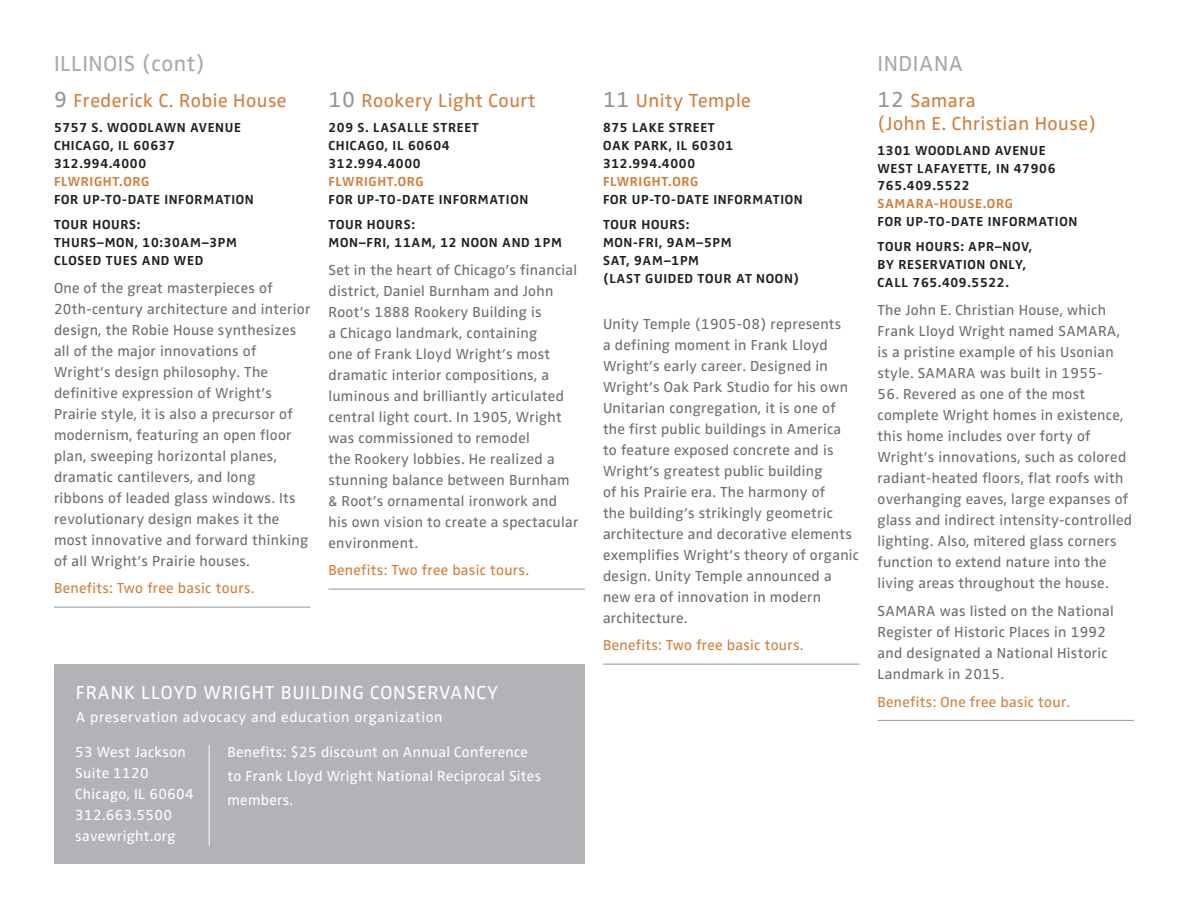
<style>
.page{position:relative;width:1188px;height:918px;background:#fff}
.page>*{position:absolute;margin:0;border:0;box-sizing:border-box;transform-origin:0 0}
.t1{font:22.5px "Zwo";letter-spacing:.025em;color:#a8a9ad}
.t2{font:19.5px/22.5px "Zwo Regular LF";letter-spacing:.025em;color:#d37e3c}
.t3{font:19.5px "Zwo";letter-spacing:.04em;color:#fff}
.t4{font:15px/21px "Zwo";letter-spacing:.02em;color:#6c6d70}
.t5{font:15px/21px "Zwo";letter-spacing:.02em;color:#fff}
.t6{font:15px "Zwo";letter-spacing:.02em;color:#d37e3c}
.t7{font:15px "Zwo";letter-spacing:.04em;color:#fff}
.t8{font:700 13.5px/18px "Zwo";letter-spacing:.05em;color:#231f20}
.t9{font:700 13.5px "Zwo";letter-spacing:.045em;color:#d37e3c}
.s1{font-family:"Zwo";font-size:22.5px;color:#939598}
</style>
<div class="page">
<hr style="left:54px;top:607px;width:256px;height:1px;background:#939598">
<hr style="left:328px;top:589px;width:257px;height:1px;background:#939598">
<div style="left:54px;top:664px;width:531px;height:200px;background:#b2b3b7"></div>
<hr style="left:209px;top:745px;width:1px;height:101px;background:#fff">
<hr style="left:603px;top:664px;width:257px;height:1px;background:#939598">
<hr style="left:878px;top:720px;width:256px;height:1px;background:#939598">
<h1 class="t1" style="left:54px;top:51px;width:152px">ILLINOIS (cont)</h1>
<h2 class="t2" style="left:54px;top:89px;width:234px"><span class="s1">9</span> Frederick C. Robie House</h2>
<p class="t8" style="left:54px;top:118px;width:189px">5757 S. WOODLAWN AVENUE<br>CHICAGO, IL 60637<br>312.994.4000</p>
<p class="t9" style="left:54px;top:174px;width:97px">FLWRIGHT.ORG</p>
<p class="t8" style="left:54px;top:187px;width:201px;line-height:24.8px">FOR UP-TO-DATE INFORMATION<br>TOUR HOURS:</p>
<p class="t8" style="left:54px;top:233px;width:185px">THURS–MON, 10:30AM–3PM<br>CLOSED TUES AND WED</p>
<p class="t4" style="left:54px;top:277px;width:258px">One of the great masterpieces of 20th-century architecture and interior design, the Robie House synthesizes all of the major innovations of Wright’s design philosophy. The definitive expression of Wright’s Prairie style, it is also a precursor of modernism, featuring an open floor plan, sweeping horizontal planes, dramatic cantilevers, and long<br>ribbons of leaded glass windows. Its revolutionary design makes it the most innovative and forward thinking of all Wright’s Prairie houses.</p>
<p class="t6" style="left:54px;top:580px;width:202px">Benefits: Two free basic tours.</p>
<h2 class="t2" style="left:328px;top:89px;width:208px"><span class="s1">10</span> Rookery Light Court</h2>
<p class="t8" style="left:328px;top:118px;width:152px">209 S. LASALLE STREET<br>CHICAGO, IL 60604<br>312.994.4000</p>
<p class="t9" style="left:328px;top:174px;width:97px">FLWRIGHT.ORG</p>
<p class="t8" style="left:328px;top:187px;width:201px;line-height:24.8px">FOR UP-TO-DATE INFORMATION<br>TOUR HOURS:</p>
<p class="t8" style="left:328px;top:233px;width:235px">MON–FRI, 11AM, 12 NOON AND 1PM</p>
<p class="t4" style="left:328px;top:259px;width:251px">Set in the heart of Chicago’s financial district, Daniel Burnham and John<br>Root’s 1888 Rookery Building is<br>a Chicago landmark, containing<br>one of Frank Lloyd Wright’s most dramatic interior compositions, a luminous and brilliantly articulated central light court. In 1905, Wright was commissioned to remodel<br>the Rookery lobbies. He realized a stunning balance between Burnham &amp; Root’s ornamental ironwork and his own vision to create a spectacular environment.</p>
<p class="t6" style="left:328px;top:562px;width:202px">Benefits: Two free basic tours.</p>
<h2 class="t3" style="left:76px;top:681px;width:424px">FRANK LLOYD WRIGHT BUILDING CONSERVANCY</h2>
<p class="t7" style="left:76px;top:708px;width:368px">A preservation advocacy and education organization</p>
<p class="t5" style="left:75px;top:741px;width:120px">53 West Jackson<br>Suite 1120<br>Chicago, IL 60604<br>312.663.5500 savewright.org</p>
<p class="t5" style="left:228px;top:740px;width:315px;line-height:24px">Benefits: $25 discount on Annual Conference to Frank Lloyd Wright National Reciprocal Sites members.</p>
<h2 class="t2" style="left:603px;top:89px;width:149px"><span class="s1">11</span> Unity Temple</h2>
<p class="t8" style="left:603px;top:118px;width:132px">875 LAKE STREET<br>OAK PARK, IL 60301<br>312.994.4000</p>
<p class="t9" style="left:603px;top:174px;width:97px">FLWRIGHT.ORG</p>
<p class="t8" style="left:603px;top:187px;width:201px;line-height:24.8px">FOR UP-TO-DATE INFORMATION<br>TOUR HOURS:</p>
<p class="t8" style="left:603px;top:233px;width:198px">MON-FRI, 9AM–5PM<br>SAT, 9AM–1PM<br>(LAST GUIDED TOUR AT NOON)</p>
<p class="t4" style="left:603px;top:313px;width:258px">Unity Temple (1905-08) represents<br>a defining moment in Frank Lloyd Wright’s early career. Designed in Wright’s Oak Park Studio for his own Unitarian congregation, it is one of the first public buildings in America<br>to feature exposed concrete and is Wright’s greatest public building<br>of his Prairie era. The harmony of<br>the building’s strikingly geometric architecture and decorative elements exemplifies Wright’s theory of organic design. Unity Temple announced a new era of innovation in modern architecture.</p>
<p class="t6" style="left:603px;top:637px;width:202px">Benefits: Two free basic tours.</p>
<h1 class="t1" style="left:878px;top:51px;width:87px">INDIANA</h1>
<h2 class="t2" style="left:878px;top:89px;width:220px"><span class="s1">12</span> Samara<br>(John E. Christian House)</h2>
<p class="t8" style="left:878px;top:141px;width:179px">1301 WOODLAND AVENUE<br>WEST LAFAYETTE, IN 47906<br>765.409.5522</p>
<p class="t9" style="left:878px;top:196px;width:137px">SAMARA-HOUSE.ORG</p>
<p class="t8" style="left:878px;top:210px;width:201px;line-height:24.8px">FOR UP-TO-DATE INFORMATION<br>TOUR HOURS: APR–NOV,</p>
<p class="t8" style="left:878px;top:256px;width:150px">BY RESERVATION ONLY,<br>CALL 765.409.5522.</p>
<p class="t4" style="left:878px;top:299px;width:244px">The John E. Christian House, which Frank Lloyd Wright named SAMARA, is a pristine example of his Usonian style. SAMARA was built in 1955-</p>
<p class="t4" style="left:878px;top:383px;width:256px">56. Revered as one of the most complete Wright homes in existence, this home includes over forty of Wright’s innovations, such as colored radiant-heated floors, flat roofs with overhanging eaves, large expanses of glass and indirect intensity-controlled lighting. Also, mitered glass corners function to extend nature into the living areas throughout the house.</p>
<p class="t4" style="left:878px;top:600px;width:238px">SAMARA was listed on the National<br>Register of Historic Places in 1992 and designated a National Historic<br>Landmark in 2015.</p>
<p class="t6" style="left:878px;top:693px;width:194px">Benefits: One free basic tour.</p>
</div>
